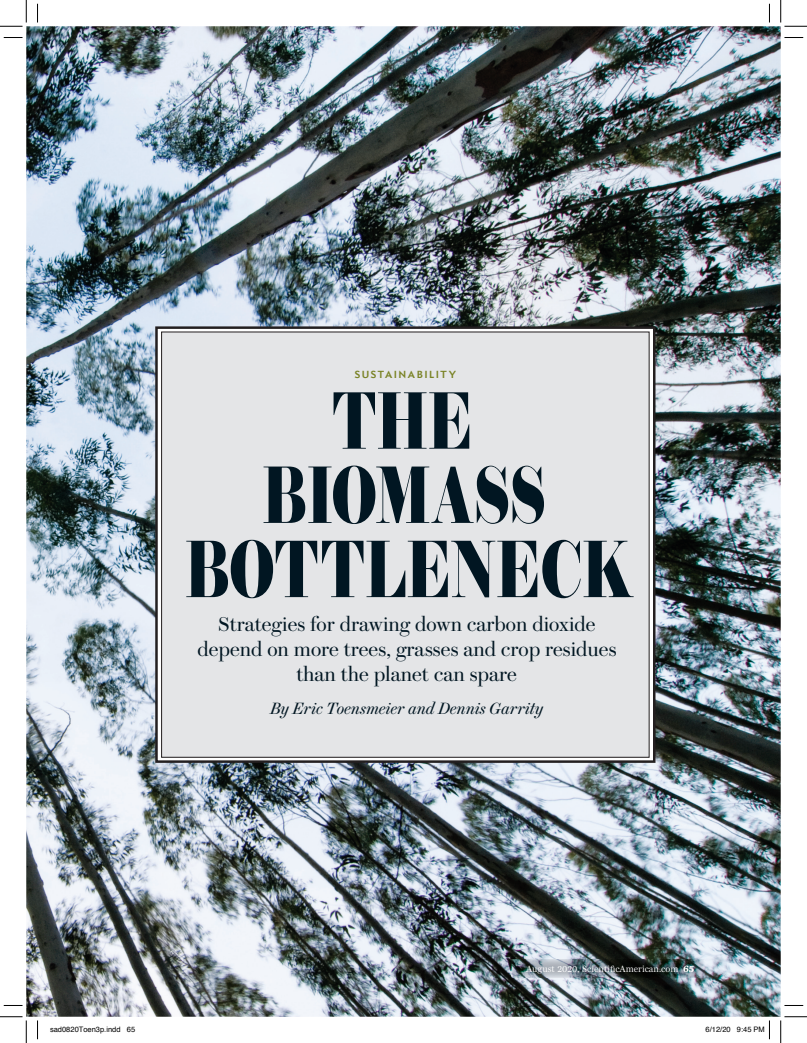
<style>
.page{position:relative;width:807px;height:1043px;background:#fff}
.page>*{position:absolute;margin:0;border:0;box-sizing:border-box;transform-origin:0 0}
.t1{font:700 81.25px/74.1px "Brunel Poster";letter-spacing:.015em;color:#011622;text-align:center;scale:.7 1}
.t2{font:20px/25px "Brunel Deck";color:#011622;text-align:center}
.t3{font:italic 16.25px "Brunel Deck";color:#011622}
.t4{font:700 10px "Apres";letter-spacing:.155em;color:#7a8326}
.t5{font:9.38px "Miller Daily One";color:#fff}
.t6{font:7.5px "Helvetica";color:#000}
.s1{font-weight:700}
</style>
<div class="page">
<img style="left:26px;top:26px;width:754px;height:990px">
<img style="left:511px;top:959px;width:193px;height:19px">
<div style="left:156px;top:328px;width:498px;height:433px;background:linear-gradient(to right,#fff,#fff)"></div>
<div style="left:155px;top:326px;width:500px;height:436px;border:2px solid #231f20"></div>
<div style="left:161px;top:332px;width:488px;height:425px;background:#e4e5e7"></div>
<svg style="left:4px;top:37px;width:18px;height:1px"></svg>
<svg style="left:784px;top:37px;width:18px;height:1px"></svg>
<svg style="left:4px;top:1005px;width:18px;height:1px"></svg>
<svg style="left:784px;top:1005px;width:18px;height:1px"></svg>
<svg style="left:37px;top:4px;width:1px;height:18px"></svg>
<svg style="left:37px;top:1020px;width:1px;height:19px"></svg>
<svg style="left:769px;top:4px;width:1px;height:18px"></svg>
<svg style="left:0;top:0;width:27px;height:27px"></svg>
<svg style="left:0;top:1016px;width:27px;height:26px"></svg>
<svg style="left:780px;top:0;width:26px;height:27px"></svg>
<svg style="left:780px;top:1016px;width:26px;height:26px"></svg>
<svg style="left:769px;top:1020px;width:1px;height:19px"></svg>
<p class="t4" style="left:354px;top:368px;width:103px">SUSTAINABILITY</p>
<p class="t1" style="left:185px;top:381px;width:640px">THE<br>BIOMASS<br>BOTTLENECK</p>
<p class="t2" style="left:197px;top:612px;width:420px">Strategies for drawing down carbon dioxide depend on more trees, grasses and crop residues than the planet can spare</p>
<p class="t3" style="left:270px;top:698px;width:275px">By Eric Toensmeier and Dennis Garrity</p>
<p class="t5" style="left:526px;top:963px;width:170px">August 2020, ScientificAmerican.com <span class="s1">65</span></p>
<p class="t6" style="left:50px;top:1023px;width:87px">sad0820Toen3p.indd 65</p>
<p class="t6" style="left:705px;top:1023px;width:61px">6/12/20 9:45 PM</p>
</div>
